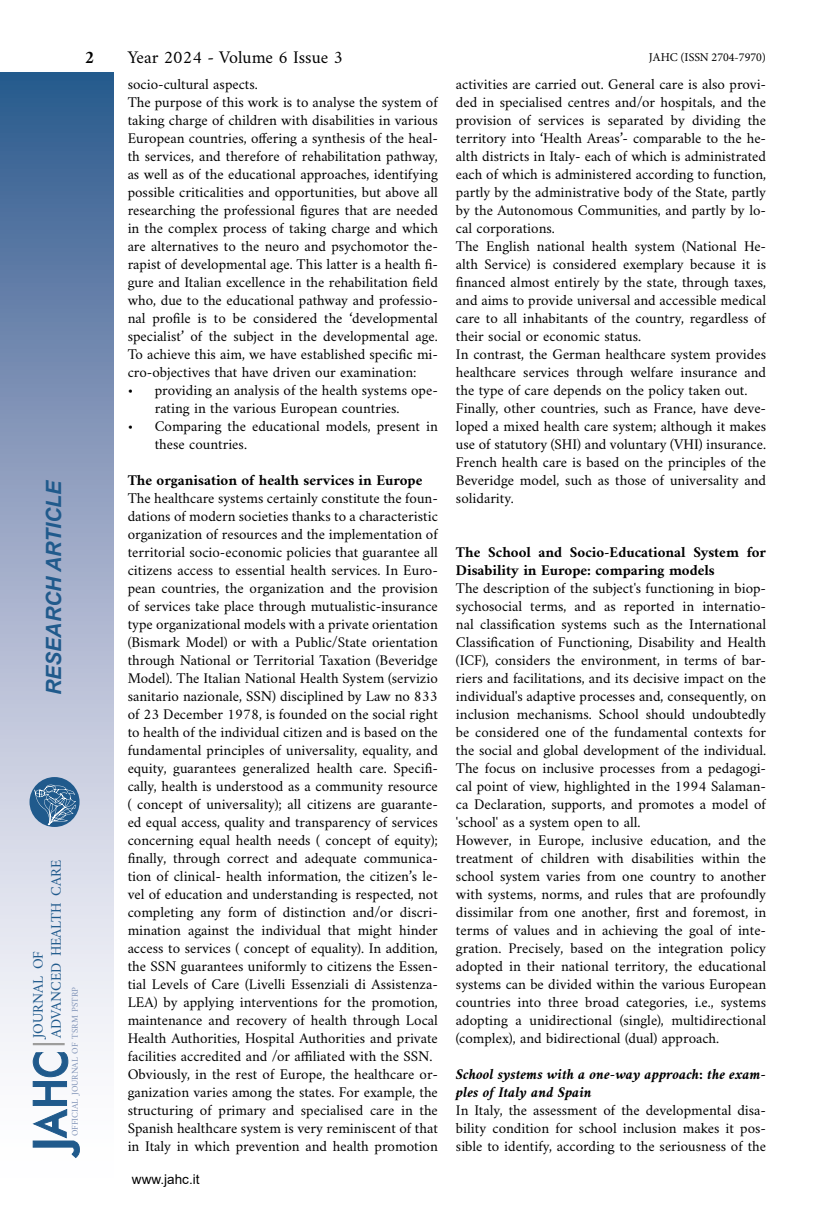
<style>
.page{position:relative;width:830px;height:1212px;background:#fff}
.page>*{position:absolute;margin:0;border:0;box-sizing:border-box;transform-origin:0 0}
.t1{font:italic 700 21px "Arial";letter-spacing:-.01em;color:#205a8c}
.t2{font:18px "Amiri";color:#000}
.t3{font:700 18px "Amiri";color:#000}
.t4{font:15px/18px "Amiri";color:#000}
.t5{font:700 15px/18px "Amiri";color:#000}
.t6{font:italic 700 15px/18px "Amiri";color:#000}
.t7{font:14.7px/18px "Amiri";color:#205a8c}
.t8{font:13.5px "Arial";color:#000}
.t9{font:12px "Minion Pro";color:#000}
.t10{font:8.85px "Amiri";color:#8093b7}
</style>
<div class="page">
<svg style="left:0;top:72px;width:113px;height:979px;background:#9aaac6"></svg>
<div style="left:29px;top:777px;width:50px;height:50px;background:#205a8c;border-radius:50%"></div>
<svg style="left:34px;top:785px;width:42px;height:40px"></svg>
<svg style="left:32px;top:1052px;width:48px;height:106px"></svg>
<hr style="left:33px;top:1043px;width:32px;height:2px;background:#9d9d9c">
<h1 class="t1" style="left:40px;top:695px;width:216px;rotate:-90deg">RESEARCH ARTICLE</h1>
<p class="t7" style="left:29px;top:1038px;width:179px;rotate:-90deg">journal of<br>advanced health care</p>
<p class="t3" style="left:85px;top:46px;width:11px">2</p>
<p class="t2" style="left:128px;top:46px;width:217px">Year 2024 - Volume 6 Issue 3</p>
<p class="t9" style="left:648px;top:49px;width:119px">JAHC (ISSN 2704-7970)</p>
<p class="t10" style="left:70px;top:1136px;width:151px;rotate:-90deg">official journal of tsrm pstrp</p>
<p class="t4" style="left:128px;top:75px;width:311px">socio-cultural aspects.<br>The purpose of this work is to analyse the system of taking charge of children with disabilities in various European countries, offering a synthesis of the heal&shy;th services, and therefore of rehabilitation pathway, as well as of the educational approaches, identifying possible criticalities and opportunities, but above all researching the professional figures that are needed in the complex process of taking charge and which are alternatives to the neuro and psychomotor the&shy;rapist of developmental age. This latter is a health fi&shy;gure and Italian excellence in the rehabilitation field who, due to the educational pathway and professio&shy;nal profile is to be considered the ‘developmental specialist’ of the subject in the developmental age.<br>To achieve this aim, we have established specific mi&shy;cro-objectives that have driven our examination:</p>
<p class="t4" style="left:155px;top:381px;width:284px;text-indent:-27px">• providing an analysis of the health systems ope&shy;rating in the various European countries.</p>
<p class="t4" style="left:155px;top:417px;width:284px;text-indent:-27px">• Comparing the educational models, present in these countries.</p>
<p class="t5" style="left:128px;top:471px;width:296px">The organisation of health services in Europe</p>
<p class="t4" style="left:128px;top:489px;width:311px">The healthcare systems certainly constitute the foun&shy;dations of modern societies thanks to a characteristic organization of resources and the implementation of territorial socio-economic policies that guarantee all citizens access to essential health services. In Euro&shy;pean countries, the organization and the provision of services take place through mutualistic-insurance type organizational models with a private orientation (Bismark Model) or with a Public/State orientation through National or Territorial Taxation (Beveridge Model). The Italian National Health System (servizio sanitario nazionale, SSN) disciplined by Law no 833 of 23 December 1978, is founded on the social right to health of the individual citizen and is based on the fundamental principles of universality, equality, and equity, guarantees generalized health care. Specifi&shy;cally, health is understood as a community resource ( concept of universality); all citizens are guarante&shy;ed equal access, quality and transparency of services concerning equal health needs ( concept of equity); finally, through correct and adequate communica&shy;tion of clinical- health information, the citizen’s le&shy;vel of education and understanding is respected, not completing any form of distinction and/or discri&shy;mination against the individual that might hinder access to services ( concept of equality). In addition, the SSN guarantees uniformly to citizens the Essen&shy;tial Levels of Care (Livelli Essenziali di Assistenza-LEA) by applying interventions for the promotion, maintenance and recovery of health through Local Health Authorities, Hospital Authorities and private facilities accredited and /or affiliated with the SSN.<br>Obviously, in the rest of Europe, the healthcare or&shy;ganization varies among the states. For example, the structuring of primary and specialised care in the Spanish healthcare system is very reminiscent of that in Italy in which prevention and health promotion</p>
<p class="t8" style="left:132px;top:1170px;width:69px">www.jahc.it</p>
<p class="t4" style="left:455px;top:75px;width:311px">activities are carried out. General care is also provi&shy;ded in specialised centres and/or hospitals, and the provision of services is separated by dividing the territory into ‘Health Areas’- comparable to the he&shy;alth districts in Italy- each of which is administrated each of which is administered according to function, partly by the administrative body of the State, partly by the Autonomous Communities, and partly by lo&shy;cal corporations.<br>The English national health system (National He&shy;alth Service) is considered exemplary because it is financed almost entirely by the state, through taxes, and aims to provide universal and accessible medical care to all inhabitants of the country, regardless of their social or economic status.<br>In contrast, the German healthcare system provides healthcare services through welfare insurance and the type of care depends on the policy taken out.<br>Finally, other countries, such as France, have deve&shy;loped a mixed health care system; although it makes use of statutory (SHI) and voluntary (VHI) insurance.<br>French health care is based on the principles of the Beveridge model, such as those of universality and solidarity.</p>
<p class="t5" style="left:455px;top:543px;width:311px">The School and Socio-Educational System for<br>Disability in Europe: comparing models</p>
<p class="t4" style="left:455px;top:579px;width:311px">The description of the subject's functioning in biop&shy;sychosocial terms, and as reported in internatio&shy;nal classification systems such as the International Classification of Functioning, Disability and Health (ICF), considers the environment, in terms of bar&shy;riers and facilitations, and its decisive impact on the individual's adaptive processes and, consequently, on inclusion mechanisms. School should undoubtedly be considered one of the fundamental contexts for the social and global development of the individual.<br>The focus on inclusive processes from a pedagogi&shy;cal point of view, highlighted in the 1994 Salaman&shy;ca Declaration, supports, and promotes a model of 'school' as a system open to all.<br>However, in Europe, inclusive education, and the treatment of children with disabilities within the school system varies from one country to another with systems, norms, and rules that are profoundly dissimilar from one another, first and foremost, in terms of values and in achieving the goal of inte&shy;gration. Precisely, based on the integration policy adopted in their national territory, the educational systems can be divided within the various European countries into three broad categories, i.e., systems adopting a unidirectional (single), multidirectional (complex), and bidirectional (dual) approach.</p>
<p class="t6" style="left:455px;top:1065px;width:311px">School systems with a one-way approach: the exam&shy;ples of Italy and Spain</p>
<p class="t4" style="left:455px;top:1101px;width:311px;text-align:justify">In Italy, the assessment of the developmental disa&shy;bility condition for school inclusion makes it pos&shy;sible to identify, according to the seriousness of the</p>
</div>
